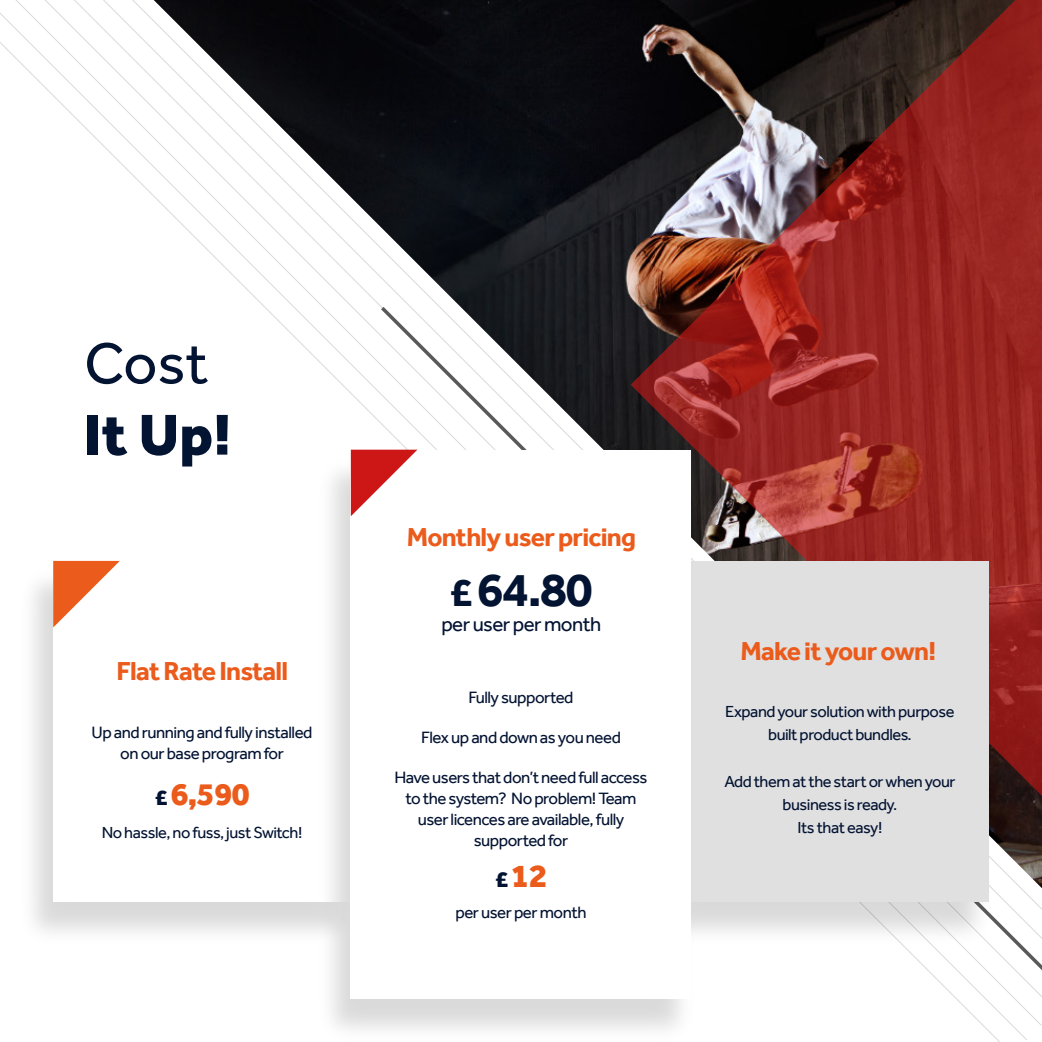
<style>
.page{position:relative;width:1042px;height:1042px;background:#fff}
.page>*{position:absolute;margin:0;border:0;box-sizing:border-box;transform-origin:0 0}
.t1{font:800 59.5px "Effra";color:#031332}
.t2{font:59.5px "Effra";color:#031332}
.t3{font:700 49.35px "Effra";color:#031332}
.t4{font:800 33.77px "Effra";color:#eb5b1b}
.t5{font:800 32.9px "Effra";color:#eb5b1b}
.t6{font:700 26.78px "Effra";letter-spacing:-.03em;color:#eb5b1b}
.t7{font:20.47px "Effra";letter-spacing:-.03em;color:#031332}
.t8{font:16.8px/21px "Effra";letter-spacing:-.03em;color:#031332;text-align:center}
.t9{font:16.45px/23.1px "Effra";letter-spacing:-.03em;color:#031332;text-align:center}
.s1{font-size:22.57px;color:#031332}
.s2{font-size:41.12px}
.s3{font-size:23.1px;color:#031332}
</style>
<div class="page">
<img style="left:154px;top:0;width:477px;height:420px">
<img style="left:631px;top:0;width:411px;height:303px">
<svg style="left:377px;top:303px;width:665px;height:739px"></svg>
<img style="left:702px;top:559px;width:298px;height:394px">
<div style="left:691px;top:561px;width:298px;height:340px;background:#e0e0e0"></div>
<img style="left:309px;top:448px;width:393px;height:594px">
<div style="left:351px;top:450px;width:340px;height:549px;background:#fff"></div>
<svg style="left:53px;top:561px;width:67px;height:66px"></svg>
<svg style="left:351px;top:450px;width:66px;height:66px"></svg>
<h1 class="t2" style="left:84px;top:328px;width:126px">Cost</h1>
<h1 class="t1" style="left:84px;top:399px;width:149px">It Up!</h1>
<h3 class="t6" style="left:117px;top:655px;width:173px">Flat Rate Install</h3>
<p class="t8" style="left:92px;top:722px;width:222px">Up and running and fully installed on our base program for</p>
<h3 class="t5" style="left:155px;top:775px;width:97px"><span class="s1">£</span> 6,590</h3>
<p class="t9" style="left:102px;top:820px;width:202px">No hassle, no fuss, just Switch!</p>
<h3 class="t6" style="left:407px;top:521px;width:231px">Monthly user pricing</h3>
<h2 class="t3" style="left:450px;top:560px;width:144px"><span class="s2">£</span>64.80</h2>
<p class="t7" style="left:441px;top:612px;width:161px">per user per month</p>
<p class="t8" style="left:468px;top:686px;width:107px">Fully supported</p>
<p class="t8" style="left:421px;top:726px;width:201px">Flex up and down as you need</p>
<p class="t8" style="left:394px;top:766px;width:254px">Have users that don’t need full access to the system? No problem! Team user licences are available, fully supported for</p>
<h3 class="t4" style="left:495px;top:856px;width:54px"><span class="s3">£</span> 12</h3>
<p class="t8" style="left:455px;top:901px;width:133px">per user per month</p>
<h3 class="t6" style="left:740px;top:635px;width:197px">Make it your own!</h3>
<p class="t9" style="left:725px;top:700px;width:231px">Expand your solution with purpose built product bundles.</p>
<p class="t9" style="left:724px;top:769px;width:233px">Add them at the start or when your business is ready.<br>Its that easy!</p>
</div>
